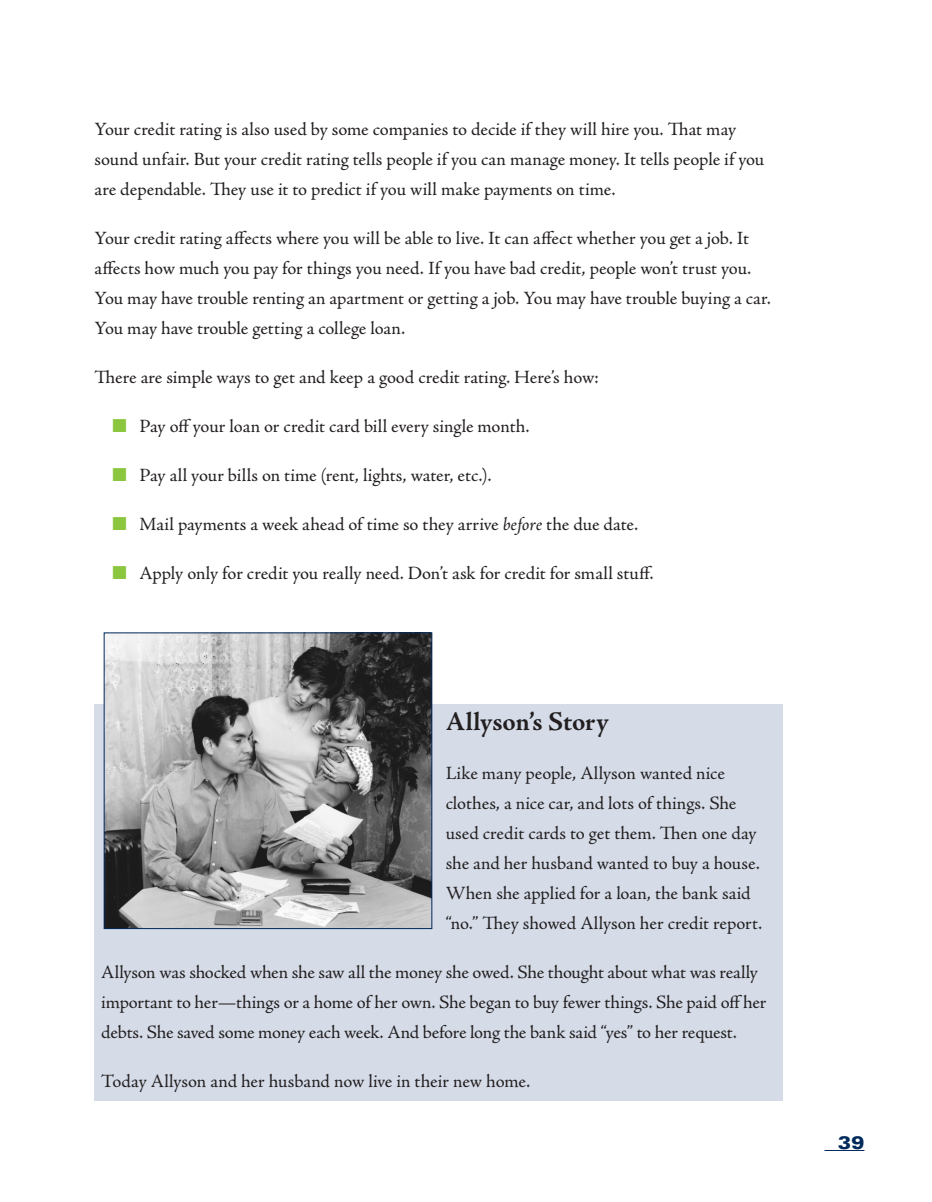
<style>
.page{position:relative;width:932px;height:1202px;background:#fff}
.page>*{position:absolute;margin:0;border:0;box-sizing:border-box;transform-origin:0 0}
.t1{font:700 27px "Adobe Jenson Pro";color:#231f20}
.t2{font:18.75px/30px "Adobe Jenson Pro";letter-spacing:-.005em;color:#231f20}
.t3{font:900 expanded 18px "Univers";color:#00295c}
.s1{color:#8bc63e}
.s2{font-style:italic}
</style>
<div class="page">
<hr style="left:824px;top:1150px;width:40px;height:1px;background:#00295c">
<div style="left:94px;top:704px;width:689px;height:396px;background:#d5dce8"></div>
<img style="left:106px;top:634px;width:324px;height:293px">
<div style="left:104px;top:632px;width:328px;height:297px;border:1px solid #00295c"></div>
<p class="t2" style="left:94px;top:114px;width:671px">Your credit rating is also used by some companies to decide if they will hire you. That may sound unfair. But your credit rating tells people if you can manage money. It tells people if you are dependable. They use it to predict if you will make payments on time.</p>
<p class="t2" style="left:94px;top:223px;width:678px">Your credit rating affects where you will be able to live. It can affect whether you get a job. It affects how much you pay for things you need. If you have bad credit, people won’t trust you.<br>You may have trouble renting an apartment or getting a job. You may have trouble buying a car.<br>You may have trouble getting a college loan.</p>
<p class="t2" style="left:94px;top:362px;width:506px">There are simple ways to get and keep a good credit rating. Here’s how:</p>
<p class="t2" style="left:112px;top:411px;width:418px"><span class="s1">■</span> Pay off your loan or credit card bill every single month.</p>
<p class="t2" style="left:112px;top:460px;width:380px"><span class="s1">■</span> Pay all your bills on time (rent, lights, water, etc.).</p>
<p class="t2" style="left:112px;top:509px;width:527px"><span class="s1">■</span> Mail payments a week ahead of time so they arrive <span class="s2">before</span> the due date.</p>
<p class="t2" style="left:112px;top:558px;width:542px"><span class="s1">■</span> Apply only for credit you really need. Don’t ask for credit for small stuff.</p>
<p class="t1" style="left:446px;top:706px;width:164px">Allyson’s Story</p>
<p class="t2" style="left:446px;top:758px;width:318px">Like many people, Allyson wanted nice clothes, a nice car, and lots of things. She used credit cards to get them. Then one day she and her husband wanted to buy a house.<br>When she applied for a loan, the bank said “no.” They showed Allyson her credit report.</p>
<p class="t2" style="left:101px;top:957px;width:666px">Allyson was shocked when she saw all the money she owed. She thought about what was really important to her—things or a home of her own. She began to buy fewer things. She paid off her debts. She saved some money each week. And before long the bank said “yes” to her request.</p>
<p class="t2" style="left:101px;top:1066px;width:430px">Today Allyson and her husband now live in their new home.</p>
<p class="t3" style="left:837px;top:1131px;width:28px">39</p>
</div>
